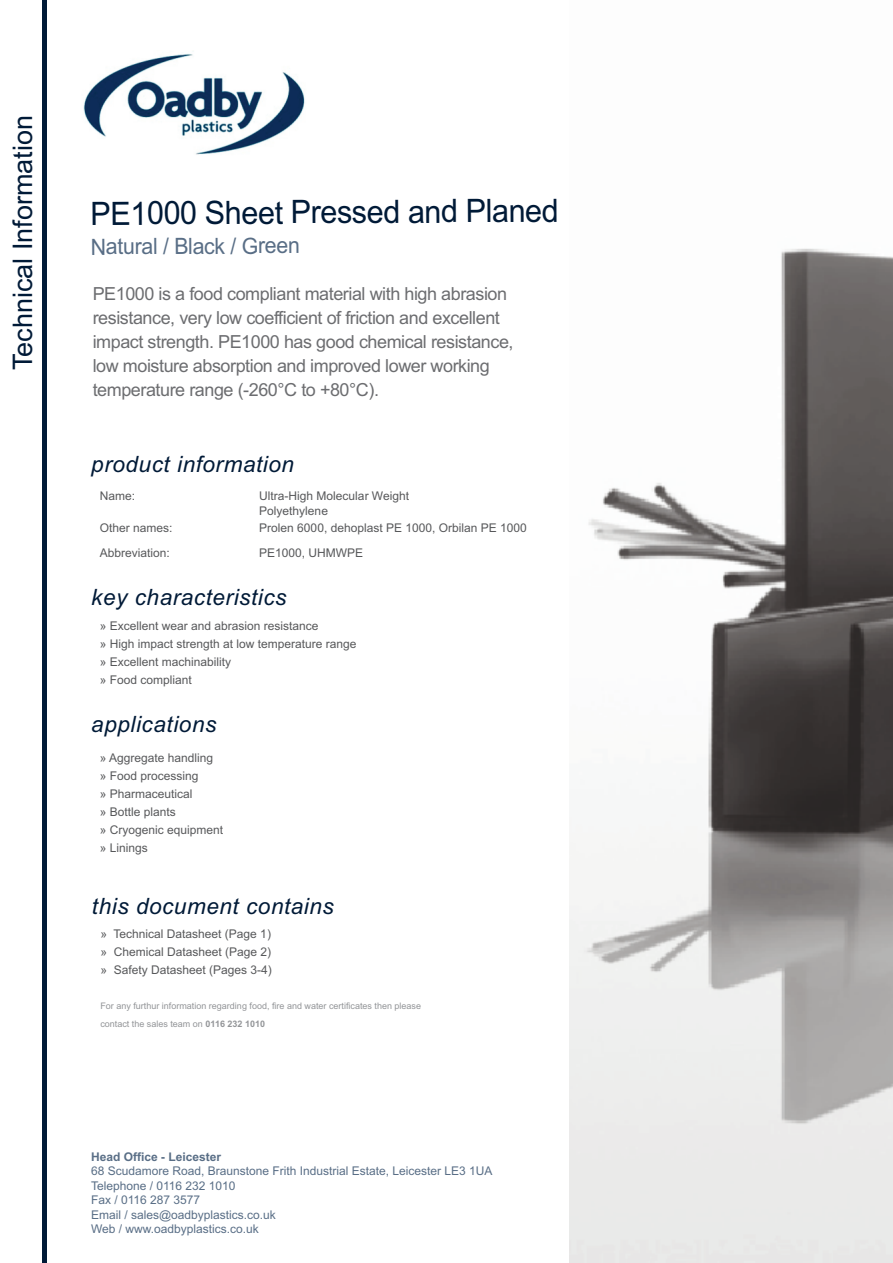
<style>
.page{position:relative;width:893px;height:1263px;background:#fff}
.page>*{position:absolute;margin:0;border:0;box-sizing:border-box;transform-origin:0 0}
.t1{font:32.25px "Arial";letter-spacing:-.025em;color:#001a37;scale:.95 1}
.t2{font:27px "Arial";color:#001a37}
.t3{font:italic 22.5px "Arial";letter-spacing:.025em;color:#001a37}
.t4{font:22.5px "Arial";letter-spacing:-.025em;color:#596e86;scale:.95 1}
.t5{font:18px/24px "Arial";letter-spacing:-.025em;color:#6c6d70}
.t6{font:12px/18px "Arial";color:#57585a}
.t7{font:12px/14.4px "Arial";color:#596e86}
.t8{font:700 12px "Arial";color:#596e86}
.t9{font:9px/18px "Arial";color:#939598}
.s1{font-weight:700}
</style>
<div class="page">
<img style="left:570px;top:248px;width:323px;height:1015px">
<hr style="left:43px;top:0;width:4px;height:1263px;background:#001a37">
<img style="left:83px;top:54px;width:222px;height:101px">
<h2 class="t2" style="left:7px;top:370px;width:257px;rotate:-90deg">Techn ci al nI of mr at oi n</h2>
<h1 class="t1" style="left:91px;top:193px;width:495px">PE1000 Sheet Pressed and Planed</h1>
<h3 class="t4" style="left:91px;top:233px;width:222px">Natural / Black / Green</h3>
<p class="t5" style="left:93px;top:282px;width:422px">PE1000 is a food compliant material with high abrasion resistance, very low coefficient of friction and excellent impact strength. PE1000 has good chemical resistance, low moisture absorption and improved lower working temperature range (-260°C to +80°C).</p>
<h3 class="t3" style="left:91px;top:451px;width:204px">product information</h3>
<p class="t6" style="left:100px;top:487px;width:37px">Name:</p>
<p class="t6" style="left:259px;top:489px;width:151px;line-height:14.4px">Ultra-High Molecular Weight<br>Polyethylene</p>
<p class="t6" style="left:100px;top:519px;width:74px">Other names:</p>
<p class="t6" style="left:259px;top:519px;width:269px">Prolen 6000, dehoplast PE 1000, Orbilan PE 1000</p>
<p class="t6" style="left:100px;top:544px;width:72px">Abbreviation:</p>
<p class="t6" style="left:259px;top:544px;width:106px">PE1000, UHMWPE</p>
<h3 class="t3" style="left:91px;top:584px;width:197px">key characteristics</h3>
<p class="t6" style="left:100px;top:617px;width:258px">» Excellent wear and abrasion resistance<br>» High impact strength at low temperature range » Excellent machinability<br>» Food compliant</p>
<h3 class="t3" style="left:91px;top:711px;width:127px">applications</h3>
<p class="t6" style="left:100px;top:749px;width:125px">» Aggregate handling<br>» Food processing<br>» Pharmaceutical<br>» Bottle plants<br>» Cryogenic equipment » Linings</p>
<h3 class="t3" style="left:92px;top:893px;width:243px">this document contains</h3>
<p class="t6" style="left:100px;top:925px;width:173px;text-align:justify">» Technical Datasheet (Page 1) » Chemical Datasheet (Page 2) » Safety Datasheet (Pages 3-4)</p>
<p class="t9" style="left:100px;top:996px;width:322px">For any furthur information regarding food, fire and water certificates then please contact the sales team on <span class="s1">0116 232 1010</span></p>
<p class="t8" style="left:91px;top:1150px;width:132px">Head Office - Leicester</p>
<p class="t7" style="left:91px;top:1164px;width:403px">68 Scudamore Road, Braunstone Frith Industrial Estate, Leicester LE3 1UA Telephone / 0116 232 1010<br>Fax / 0116 287 3577<br>Email / sales@oadbyplastics.co.uk<br>Web / www.oadbyplastics.co.uk</p>
</div>
